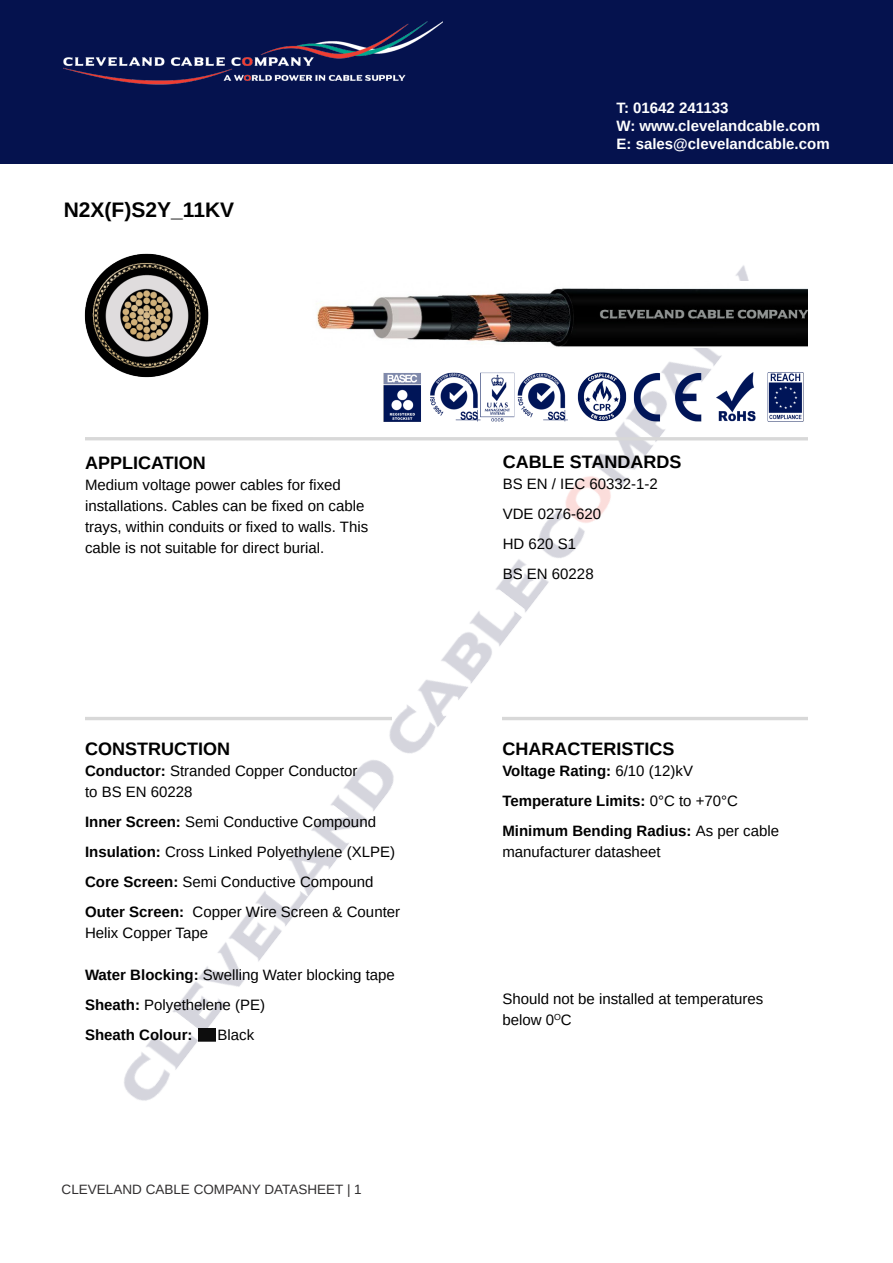
<style>
.page{position:relative;width:893px;height:1263px;background:#fff}
.page>*{position:absolute;margin:0;border:0;box-sizing:border-box;transform-origin:0 0}
.t1{font:700 21px "Arimo";color:#000}
.t2{font:700 18px "Arimo";color:#000}
.t3{font:15px/30px "Arimo";color:#000}
.t4{font:700 15px/30px "Arimo";color:#000}
.t5{font:700 15px/18px "Arimo";color:#fff}
.t6{font:13.5px "Arimo";color:#312f30}
.s1{font-weight:700}
.s2{font-weight:400}
</style>
<div class="page">
<div style="left:0;top:0;width:893px;height:164px;background:#05124e"></div>
<img style="left:64px;top:21px;width:378px;height:64px">
<img style="left:86px;top:265px;width:706px;height:836px">
<img style="left:310px;top:282px;width:497px;height:65px">
<hr style="left:85px;top:437px;width:723px;height:3px;background:#d8d8d8">
<hr style="left:503px;top:717px;width:305px;height:3px;background:#d8d8d8">
<hr style="left:85px;top:717px;width:307px;height:3px;background:#d8d8d8">
<img style="left:84px;top:253px;width:133px;height:130px">
<img style="left:378px;top:360px;width:426px;height:72px">
<svg style="left:198px;top:1028px;width:18px;height:13px"></svg>
<h1 class="t1" style="left:64px;top:196px;width:172px">N2X(F)S2Y_11KV</h1>
<p class="t2" style="left:85px;top:450px;width:122px">APPLICATION</p>
<p class="t3" style="left:85px;top:474px;width:285px;line-height:21px">Medium voltage power cables for fixed installations. Cables can be fixed on cable trays, within conduits or fixed to walls. This cable is not suitable for direct burial.</p>
<p class="t2" style="left:85px;top:736px;width:146px">CONSTRUCTION</p>
<p class="t3" style="left:85px;top:760px;width:274px;line-height:21px"><span class="s1">Conductor:</span> Stranded Copper Conductor to BS EN 60228</p>
<p class="t3" style="left:85px;top:807px;width:317px"><span class="s1">Inner Screen:</span> Semi Conductive Compound <span class="s1">Insulation:</span> Cross Linked Polyethylene (XLPE)<br><span class="s1">Core Screen:</span> Semi Conductive Compound <span class="s1">Outer Screen:</span> Copper Wire Screen &amp; Counter</p>
<p class="t3" style="left:85px;top:918px;width:125px">Helix Copper Tape</p>
<p class="t3" style="left:85px;top:960px;width:311px"><span class="s1">Water Blocking:</span> Swelling Water blocking tape<br><span class="s1">Sheath:</span> Polyethelene (PE)<br><span class="s1">Sheath Colour:</span></p>
<p class="t3" style="left:218px;top:1020px;width:38px">Black</p>
<p class="t6" style="left:62px;top:1181px;width:302px">CLEVELAND CABLE COMPANY DATASHEET | 1</p>
<p class="t5" style="left:617px;top:99px;width:215px">T: 01642 241133<br>W: www.clevelandcable.com<br>E: sales@clevelandcable.com</p>
<p class="t2" style="left:503px;top:449px;width:180px">CABLE STANDARDS</p>
<p class="t3" style="left:503px;top:469px;width:157px">BS EN / IEC 60332-1-2<br>VDE 0276-620<br>HD 620 S1<br>BS EN 60228</p>
<p class="t2" style="left:502px;top:736px;width:173px">CHARACTERISTICS</p>
<p class="t4" style="left:502px;top:756px;width:278px">Voltage Rating: <span class="s2">6/10 (12)kV<br></span>Temperature Limits: <span class="s2">0°C to +70°C<br></span>Minimum Bending Radius: <span class="s2">As per cable</span></p>
<p class="t3" style="left:502px;top:837px;width:160px">manufacturer datasheet</p>
<p class="t3" style="left:502px;top:988px;width:262px;line-height:21px">Should not be installed at temperatures below 0<sup>O</sup>C</p>
</div>
